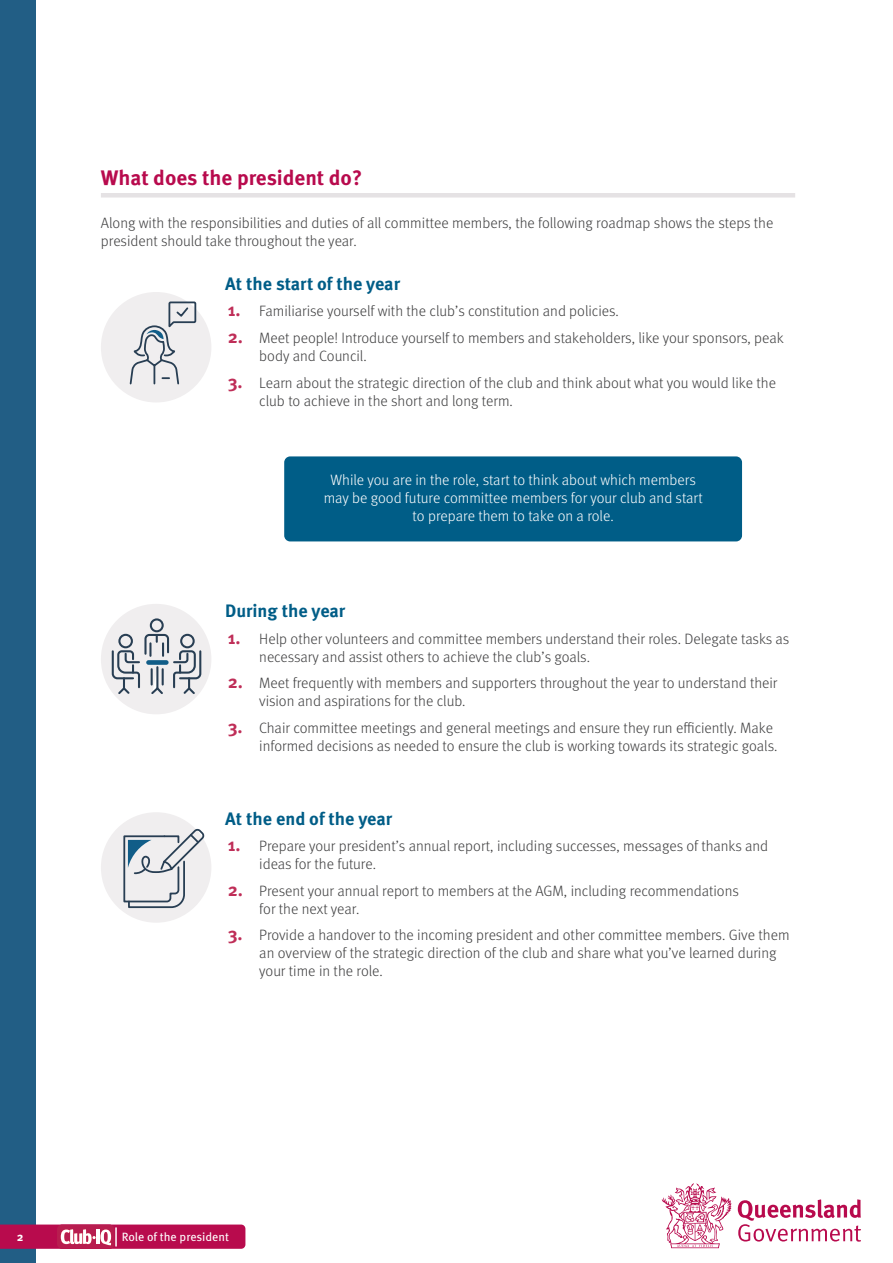
<style>
.page{position:relative;width:893px;height:1263px;background:#fff}
.page>*{position:absolute;margin:0;border:0;box-sizing:border-box;transform-origin:0 0}
.Heading_Level_2_no_number{font:700 21px "Meta Pro";color:#b80a4d}
.Heading_Level_3_no_number{font:700 18px "Meta Pro";color:#005d87}
.t1{font:300 15px/18px "Meta Pro";color:#3e3e3f}
.Call_out{font:300 15px/18px "Meta Pro";color:#fff;text-align:center}
.t2{font:12px "Meta Pro";color:#fff}
.s1{font-weight:700;font-size:18px;color:#bf2e58}
</style>
<div class="page">
<svg style="left:738px;top:1199px;width:123px;height:42px"></svg>
<svg style="left:662px;top:1183px;width:69px;height:65px"></svg>
<div style="left:0;top:0;width:36px;height:1263px;background:#225e85"></div>
<svg style="left:0;top:1224px;width:245px;height:25px;background:#be265e"></svg>
<hr style="left:101px;top:193px;width:694px;height:4px;background:#e5e2e4">
<div style="left:284px;top:456px;width:458px;height:85px;background:#005d87;border-radius:6px"></div>
<div style="left:101px;top:292px;width:110px;height:110px;background:#f0eeef;border-radius:50%"></div>
<svg style="left:129px;top:301px;width:68px;height:85px"></svg>
<div style="left:101px;top:604px;width:110px;height:110px;background:#f0eeef;border-radius:50%"></div>
<div style="left:150px;top:618px;width:14px;height:14px;border:2px solid #283e53;border-radius:50%"></div>
<svg style="left:111px;top:633px;width:91px;height:61px"></svg>
<div style="left:101px;top:812px;width:110px;height:111px;background:#f0eeef;border-radius:50%"></div>
<svg style="left:123px;top:828px;width:82px;height:81px"></svg>
<h2 class="Heading_Level_2_no_number" style="left:101px;top:161px;width:263px">What does the president do?</h2>
<p class="t1" style="left:101px;top:213px;width:674px">Along with the responsibilities and duties of all committee members, the following roadmap shows the steps the president should take throughout the year.</p>
<h3 class="Heading_Level_3_no_number" style="left:225px;top:270px;width:176px">At the start of the year</h3>
<p class="t1" style="left:228px;top:302px;width:393px"><span class="s1">1.</span> Familiarise yourself with the club’s constitution and policies.</p>
<p class="t1" style="left:259px;top:328px;width:526px;text-indent:-32px"><span class="s1">2.</span> Meet people! Introduce yourself to members and stakeholders, like your sponsors, peak body and Council.</p>
<p class="t1" style="left:259px;top:373px;width:518px;text-indent:-32px"><span class="s1">3.</span> Learn about the strategic direction of the club and think about what you would like the club to achieve in the short and long term.</p>
<p class="Call_out" style="left:324px;top:470px;width:381px">While you are in the role, start to think about which members may be good future committee members for your club and start to prepare them to take on a role.</p>
<h3 class="Heading_Level_3_no_number" style="left:225px;top:597px;width:122px">During the year</h3>
<p class="t1" style="left:259px;top:629px;width:531px;text-indent:-32px"><span class="s1">1.</span> Help other volunteers and committee members understand their roles. Delegate tasks as necessary and assist others to achieve the club’s goals.</p>
<p class="t1" style="left:259px;top:673px;width:520px;text-indent:-32px"><span class="s1">2.</span> Meet frequently with members and supporters throughout the year to understand their vision and aspirations for the club.</p>
<p class="t1" style="left:228px;top:718px;width:551px;text-align:right"><span class="s1">3.</span> Chair committee meetings and general meetings and ensure they run efficiently. Make informed decisions as needed to ensure the club is working towards its strategic goals.</p>
<h3 class="Heading_Level_3_no_number" style="left:225px;top:804px;width:168px">At the end of the year</h3>
<p class="t1" style="left:259px;top:836px;width:510px;text-indent:-32px"><span class="s1">1.</span> Prepare your president’s annual report, including successes, messages of thanks and ideas for the future.</p>
<p class="t1" style="left:259px;top:881px;width:481px;text-indent:-32px"><span class="s1">2.</span> Present your annual report to members at the AGM, including recommendations for the next year.</p>
<p class="t1" style="left:259px;top:925px;width:532px;text-indent:-32px"><span class="s1">3.</span> Provide a handover to the incoming president and other committee members. Give them an overview of the strategic direction of the club and share what you’ve learned during your time in the role.</p>
<p class="t2" style="left:17px;top:1228px;width:8px">2</p>
<p class="t2" style="left:122px;top:1228px;width:109px">Role of the president</p>
</div>
